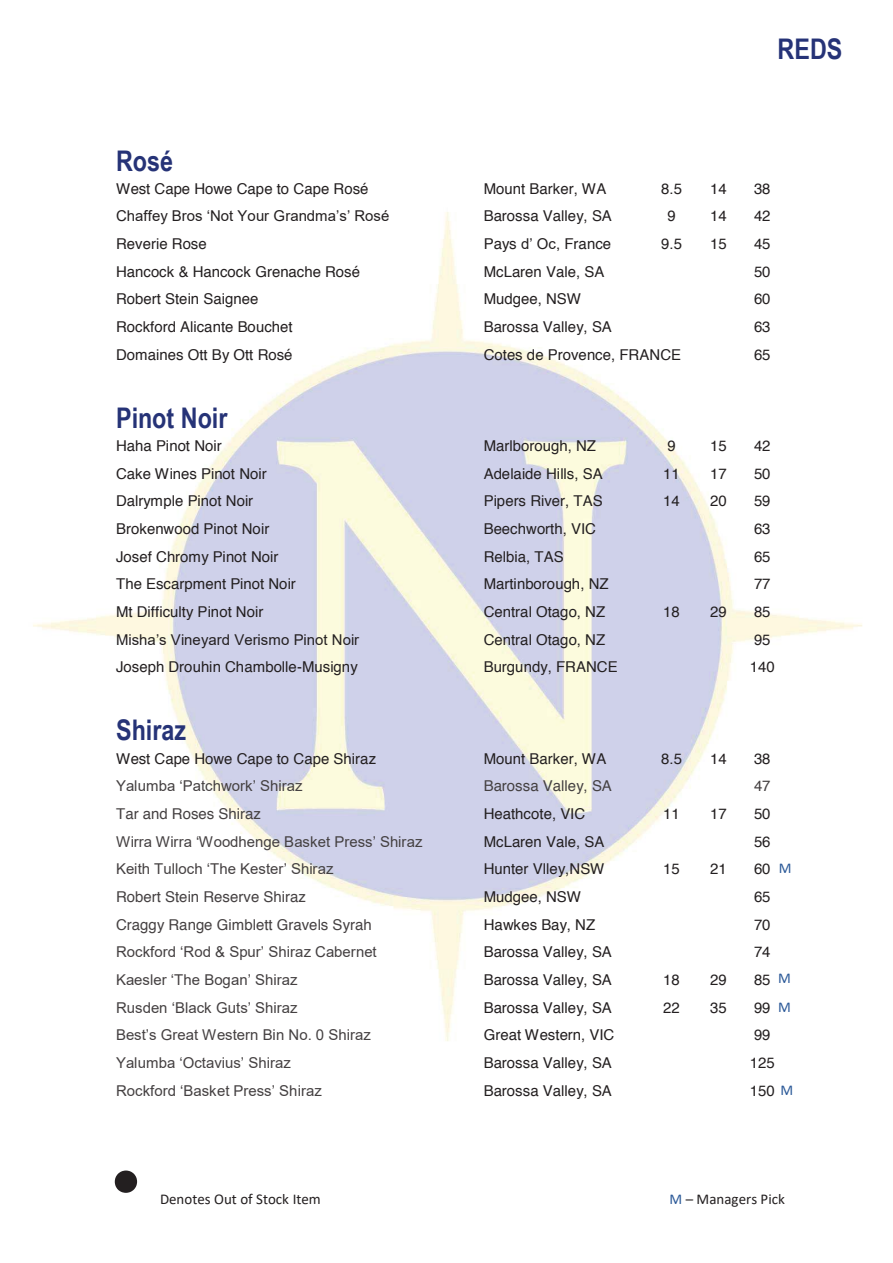
<style>
.page{position:relative;width:893px;height:1263px;background:#fff}
.page>*{position:absolute;margin:0;border:0;box-sizing:border-box;transform-origin:0 0}
.t1{font:700 28.5px "Arial Narrow";color:#263377}
.t2{font:15px "Helvetica";color:#231f20}
.t3{font:15px "Arial";color:#444041}
.t4{font:15px "Helvetica";color:#444041}
.t5{font:15px "Arial";color:#231f20}
.t6{font:15px "Calibri";color:#231f20}
.t7{font:15px/29.1px "Calibri";color:#2b5998}
.s1{font-family:"Arial"}
.s2{font-family:"Calibri";color:#2b5998}
.s3{font-size:72px}
.s4{color:#2b5998}
</style>
<div class="page">
<img style="left:33px;top:212px;width:829px;height:829px">
<h1 class="t1" style="left:778px;top:38px;width:66px">REDS</h1>
<h1 class="t1" style="left:116px;top:150px;width:59px">Rosé</h1>
<p class="t2" style="left:116px;top:183px;width:254px">West Cape Howe Cape to Cape Rosé</p>
<p class="t2" style="left:484px;top:183px;width:124px">Mount Barker, WA</p>
<p class="t2" style="left:661px;top:183px;width:22px">8.5</p>
<p class="t2" style="left:710px;top:183px;width:18px">14</p>
<p class="t2" style="left:754px;top:183px;width:18px">38</p>
<p class="t5" style="left:116px;top:210px;width:275px">Chaffey Bros ‘Not Your Grandma’s’ Rosé</p>
<p class="t2" style="left:484px;top:210px;width:130px">Barossa Valley, SA</p>
<p class="t2" style="left:668px;top:210px;width:10px">9</p>
<p class="t2" style="left:710px;top:210px;width:18px">14</p>
<p class="t2" style="left:754px;top:210px;width:18px">42</p>
<p class="t2" style="left:116px;top:238px;width:92px">Reverie Rose</p>
<p class="t2" style="left:484px;top:238px;width:129px">Pays <span class="s1">d’ Oc,</span> France</p>
<p class="t2" style="left:661px;top:238px;width:22px">9.5</p>
<p class="t2" style="left:710px;top:238px;width:18px">15</p>
<p class="t2" style="left:754px;top:238px;width:18px">45</p>
<p class="t2" style="left:116px;top:266px;width:245px">Hancock &amp; Hancock Grenache Rosé</p>
<p class="t2" style="left:484px;top:266px;width:122px">McLaren Vale, SA</p>
<p class="t2" style="left:754px;top:266px;width:18px">50</p>
<p class="t2" style="left:116px;top:293px;width:144px">Robert Stein Saignee</p>
<p class="t2" style="left:484px;top:293px;width:99px">Mudgee, NSW</p>
<p class="t2" style="left:754px;top:293px;width:18px">60</p>
<p class="t2" style="left:116px;top:321px;width:178px">Rockford Alicante Bouchet</p>
<p class="t2" style="left:484px;top:321px;width:130px">Barossa Valley, SA</p>
<p class="t2" style="left:754px;top:321px;width:18px">63</p>
<p class="t2" style="left:116px;top:349px;width:178px">Domaines Ott By Ott Rosé</p>
<p class="t2" style="left:484px;top:349px;width:199px">Cotes de Provence, FRANCE</p>
<p class="t2" style="left:754px;top:349px;width:18px">65</p>
<h1 class="t1" style="left:116px;top:407px;width:113px">Pinot Noir</h1>
<p class="t2" style="left:116px;top:440px;width:107px">Haha Pinot Noir</p>
<p class="t2" style="left:484px;top:440px;width:114px">Marlborough, NZ</p>
<p class="t2" style="left:668px;top:440px;width:10px">9</p>
<p class="t2" style="left:710px;top:440px;width:18px">15</p>
<p class="t2" style="left:754px;top:440px;width:18px">42</p>
<p class="t2" style="left:116px;top:467px;width:152px">Cake Wines Pinot Noir</p>
<p class="t2" style="left:484px;top:467px;width:120px">Adelaide Hills, SA</p>
<p class="t2" style="left:663px;top:467px;width:18px">11</p>
<p class="t2" style="left:710px;top:467px;width:18px">17</p>
<p class="t2" style="left:754px;top:467px;width:18px">50</p>
<p class="t2" style="left:116px;top:495px;width:139px">Dalrymple Pinot Noir</p>
<p class="t2" style="left:484px;top:495px;width:120px">Pipers River, TAS</p>
<p class="t2" style="left:663px;top:495px;width:18px">14</p>
<p class="t2" style="left:710px;top:495px;width:18px">20</p>
<p class="t2" style="left:754px;top:495px;width:18px">59</p>
<p class="t2" style="left:116px;top:523px;width:155px">Brokenwood Pinot Noir</p>
<p class="t2" style="left:484px;top:523px;width:114px">Beechworth, VIC</p>
<p class="t2" style="left:754px;top:523px;width:18px">63</p>
<p class="t2" style="left:116px;top:550px;width:164px">Josef Chromy Pinot Noir</p>
<p class="t2" style="left:484px;top:550px;width:81px">Relbia, TAS</p>
<p class="t2" style="left:754px;top:550px;width:18px">65</p>
<p class="t2" style="left:116px;top:578px;width:181px">The Escarpment Pinot Noir</p>
<p class="t2" style="left:484px;top:578px;width:126px">Martinborough, NZ</p>
<p class="t2" style="left:754px;top:578px;width:18px">77</p>
<p class="t2" style="left:116px;top:606px;width:149px">Mt Difficulty Pinot Noir</p>
<p class="t2" style="left:484px;top:606px;width:123px">Central Otago, NZ</p>
<p class="t2" style="left:663px;top:606px;width:18px">18</p>
<p class="t2" style="left:710px;top:606px;width:18px">29</p>
<p class="t2" style="left:754px;top:606px;width:18px">85</p>
<p class="t5" style="left:116px;top:634px;width:245px">Misha’s Vineyard Verismo Pinot Noir</p>
<p class="t2" style="left:484px;top:633px;width:123px">Central Otago, NZ</p>
<p class="t2" style="left:754px;top:633px;width:18px">95</p>
<p class="t2" style="left:116px;top:661px;width:243px">Joseph Drouhin Chambolle-Musigny</p>
<p class="t2" style="left:484px;top:661px;width:136px">Burgundy, FRANCE</p>
<p class="t2" style="left:750px;top:661px;width:26px">140</p>
<h1 class="t1" style="left:116px;top:719px;width:72px">Shiraz</h1>
<p class="t2" style="left:116px;top:752px;width:261px">West Cape Howe Cape to Cape Shiraz</p>
<p class="t2" style="left:484px;top:752px;width:124px">Mount Barker, WA</p>
<p class="t2" style="left:661px;top:752px;width:22px">8.5</p>
<p class="t2" style="left:710px;top:752px;width:18px">14</p>
<p class="t2" style="left:754px;top:752px;width:18px">38</p>
<p class="t3" style="left:116px;top:780px;width:188px">Yalumba ‘Patchwork’ Shiraz</p>
<p class="t4" style="left:484px;top:780px;width:130px">Barossa Valley, SA</p>
<p class="t4" style="left:754px;top:780px;width:18px">47</p>
<p class="t4" style="left:116px;top:808px;width:146px">Tar and Roses Shiraz</p>
<p class="t2" style="left:484px;top:808px;width:103px">Heathcote, VIC</p>
<p class="t2" style="left:663px;top:808px;width:18px">11</p>
<p class="t2" style="left:710px;top:808px;width:18px">17</p>
<p class="t2" style="left:754px;top:808px;width:18px">50</p>
<p class="t3" style="left:116px;top:836px;width:308px">Wirra Wirra ‘Woodhenge Basket Press’ Shiraz</p>
<p class="t2" style="left:484px;top:836px;width:122px">McLaren Vale, SA</p>
<p class="t2" style="left:754px;top:836px;width:18px">56</p>
<p class="t3" style="left:116px;top:863px;width:219px">Keith Tulloch ‘The Kester’ Shiraz</p>
<p class="t2" style="left:484px;top:863px;width:122px">Hunter Vlley,NSW</p>
<p class="t2" style="left:663px;top:863px;width:18px">15</p>
<p class="t2" style="left:710px;top:863px;width:18px">21</p>
<p class="t2" style="left:754px;top:863px;width:18px">60</p>
<p class="t4" style="left:116px;top:891px;width:191px">Robert Stein Reserve Shiraz</p>
<p class="t2" style="left:484px;top:891px;width:99px">Mudgee, NSW</p>
<p class="t2" style="left:754px;top:891px;width:18px">65</p>
<p class="t4" style="left:116px;top:919px;width:257px">Craggy Range Gimblett Gravels Syrah</p>
<p class="t2" style="left:484px;top:919px;width:113px">Hawkes Bay, NZ</p>
<p class="t2" style="left:754px;top:919px;width:18px">70</p>
<p class="t3" style="left:116px;top:946px;width:262px">Rockford ‘Rod &amp; Spur’ Shiraz Cabernet</p>
<p class="t2" style="left:484px;top:946px;width:130px">Barossa Valley, SA</p>
<p class="t2" style="left:754px;top:946px;width:18px">74</p>
<p class="t3" style="left:116px;top:974px;width:183px">Kaesler ‘The Bogan’ Shiraz</p>
<p class="t2" style="left:484px;top:974px;width:130px">Barossa Valley, SA</p>
<p class="t2" style="left:663px;top:974px;width:18px">18</p>
<p class="t2" style="left:710px;top:974px;width:18px">29</p>
<p class="t2" style="left:754px;top:974px;width:18px">85</p>
<p class="t3" style="left:116px;top:1002px;width:183px">Rusden ‘Black Guts’ Shiraz</p>
<p class="t2" style="left:484px;top:1002px;width:130px">Barossa Valley, SA</p>
<p class="t2" style="left:663px;top:1002px;width:18px">22</p>
<p class="t2" style="left:710px;top:1002px;width:18px">35</p>
<p class="t2" style="left:754px;top:1002px;width:18px">99</p>
<p class="t3" style="left:116px;top:1029px;width:256px">Best’s Great Western Bin No. 0 Shiraz</p>
<p class="t2" style="left:484px;top:1029px;width:132px">Great Western, VIC</p>
<p class="t2" style="left:754px;top:1029px;width:18px">99</p>
<p class="t3" style="left:116px;top:1057px;width:176px">Yalumba ‘Octavius’ Shiraz</p>
<p class="t2" style="left:484px;top:1057px;width:130px">Barossa Valley, SA</p>
<p class="t2" style="left:750px;top:1057px;width:26px">125</p>
<p class="t3" style="left:116px;top:1085px;width:207px">Rockford ‘Basket Press’ Shiraz</p>
<p class="t2" style="left:484px;top:1085px;width:130px">Barossa Valley, SA</p>
<p class="t2" style="left:750px;top:1085px;width:45px">150 <span class="s2">M</span></p>
<p class="t7" style="left:779px;top:853px;width:14px">M</p>
<p class="t7" style="left:778px;top:963px;width:14px">M<br>M</p>
<p class="t6" style="left:108px;top:1189px;width:214px"><span class="s3">•</span> Denotes Out of Stock Item</p>
<p class="t6" style="left:670px;top:1189px;width:117px"><span class="s4">M</span> – Managers Pick</p>
</div>
